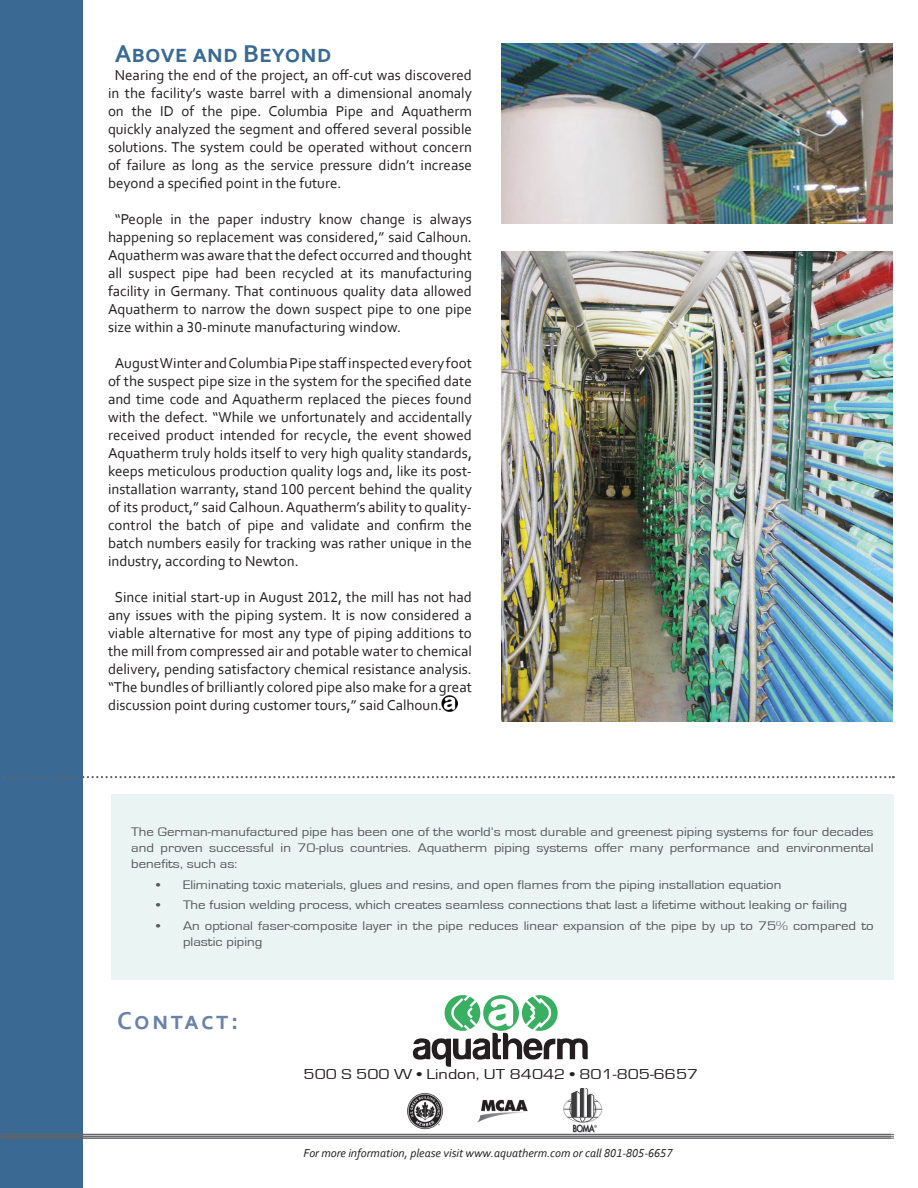
<style>
.page{position:relative;width:918px;height:1188px;background:#fff}
.page>*{position:absolute;margin:0;border:0;box-sizing:border-box;transform-origin:0 0}
.t1{font:700 25.5px "Corbel";color:#3a6a93}
.t2{font:700 25.5px "Corbel";letter-spacing:.1em;color:#6a84a7}
.t3{font:15px/18px "Corbel";color:#231f20;text-align:justify}
.t4{font:14.85px "Eurostile";color:#231f20;scale:1.22 1}
.t5{font:12.9px/16.2px "Eurostile";color:#57585a;text-align:justify;scale:1.16 1}
.t6{font:italic 12px "Corbel";color:#231f20}
</style>
<div class="page">
<div style="left:0;top:0;width:83px;height:1188px;background:#3a6a93"></div>
<hr style="left:917px;top:0;width:1px;height:1188px;background:#3a6a93">
<hr style="left:0;top:1134px;width:891px;height:1px;background:#636366">
<hr style="left:0;top:1136px;width:891px;height:1px;background:#636366">
<hr style="left:0;top:1138px;width:891px;height:1px;background:#636366">
<hr style="left:3px;top:1134px;width:891px;height:1px;background:#636366">
<hr style="left:3px;top:1136px;width:891px;height:1px;background:#636366">
<hr style="left:3px;top:1138px;width:891px;height:1px;background:#636366">
<svg style="left:4px;top:776px;width:890px;height:2px"></svg>
<div style="left:111px;top:794px;width:783px;height:185px;background:#e9f4f3"></div>
<svg style="left:413px;top:995px;width:175px;height:72px"></svg>
<img style="left:477px;top:1099px;width:51px;height:23px">
<img style="left:407px;top:1093px;width:36px;height:37px">
<img style="left:563px;top:1088px;width:39px;height:44px">
<img style="left:501px;top:252px;width:391px;height:470px">
<img style="left:501px;top:43px;width:391px;height:181px">
<img style="left:442px;top:695px;width:16px;height:16px">
<h1 class="t1" style="left:115px;top:38px;width:218px">Above and Beyond</h1>
<p class="t3" style="left:108px;top:66px;width:365px;text-indent:7px">Nearing the end of the project, an off-cut was discovered in the facility’s waste barrel with a dimensional anomaly on the ID of the pipe. Columbia Pipe and Aquatherm quickly analyzed the segment and offered several possible solutions. The system could be operated without concern of failure as long as the service pressure didn’t increase beyond a specified point in the future.</p>
<p class="t3" style="left:108px;top:210px;width:365px;text-indent:7px">“People in the paper industry know change is always happening so replacement was considered,” said Calhoun.<br>Aquatherm was aware that the defect occurred and thought all suspect pipe had been recycled at its manufacturing facility in Germany. That continuous quality data allowed Aquatherm to narrow the down suspect pipe to one pipe size within a 30-minute manufacturing window.</p>
<p class="t3" style="left:108px;top:354px;width:365px;text-indent:7px">August Winter and Columbia Pipe staff inspected every foot of the suspect pipe size in the system for the specified date and time code and Aquatherm replaced the pieces found with the defect. “While we unfortunately and accidentally received product intended for recycle, the event showed Aquatherm truly holds itself to very high quality standards, keeps meticulous production quality logs and, like its post&shy;installation warranty, stand 100 percent behind the quality of its product,” said Calhoun. Aquatherm’s ability to quality&shy;control the batch of pipe and validate and confirm the batch numbers easily for tracking was rather unique in the industry, according to Newton.</p>
<p class="t3" style="left:108px;top:588px;width:365px;text-indent:7px">Since initial start-up in August 2012, the mill has not had any issues with the piping system. It is now considered a viable alternative for most any type of piping additions to the mill from compressed air and potable water to chemical delivery, pending satisfactory chemical resistance analysis. “The bundles of brilliantly colored pipe also make for a great discussion point during customer tours,” said Calhoun.</p>
<p class="t5" style="left:131px;top:824px;width:642px">The German-manufactured pipe has been one of the world’s most durable and greenest piping systems for four decades and proven successful in 70-plus countries. Aquatherm piping systems offer many performance and environmental benefits, such as:</p>
<p class="t5" style="left:156px;top:877px;width:541px">• Eliminating toxic materials, glues and resins, and open flames from the piping installation equation</p>
<p class="t5" style="left:156px;top:897px;width:597px">• The fusion welding process, which creates seamless connections that last a lifetime without leaking or failing</p>
<p class="t5" style="left:183px;top:918px;width:597px;text-indent:-27px">• An optional faser-composite layer in the pipe reduces linear expansion of the pipe by up to 75% compared to plastic piping</p>
<h1 class="t2" style="left:117px;top:1004px;width:123px">Contact:</h1>
<p class="t4" style="left:304px;top:1066px;width:325px">500 S 500 W • Lindon, UT 84042 • 801-805-6657</p>
<p class="t6" style="left:304px;top:1145px;width:370px">For more information, please visit www.aquatherm.com or call 801-805-6657</p>
</div>
